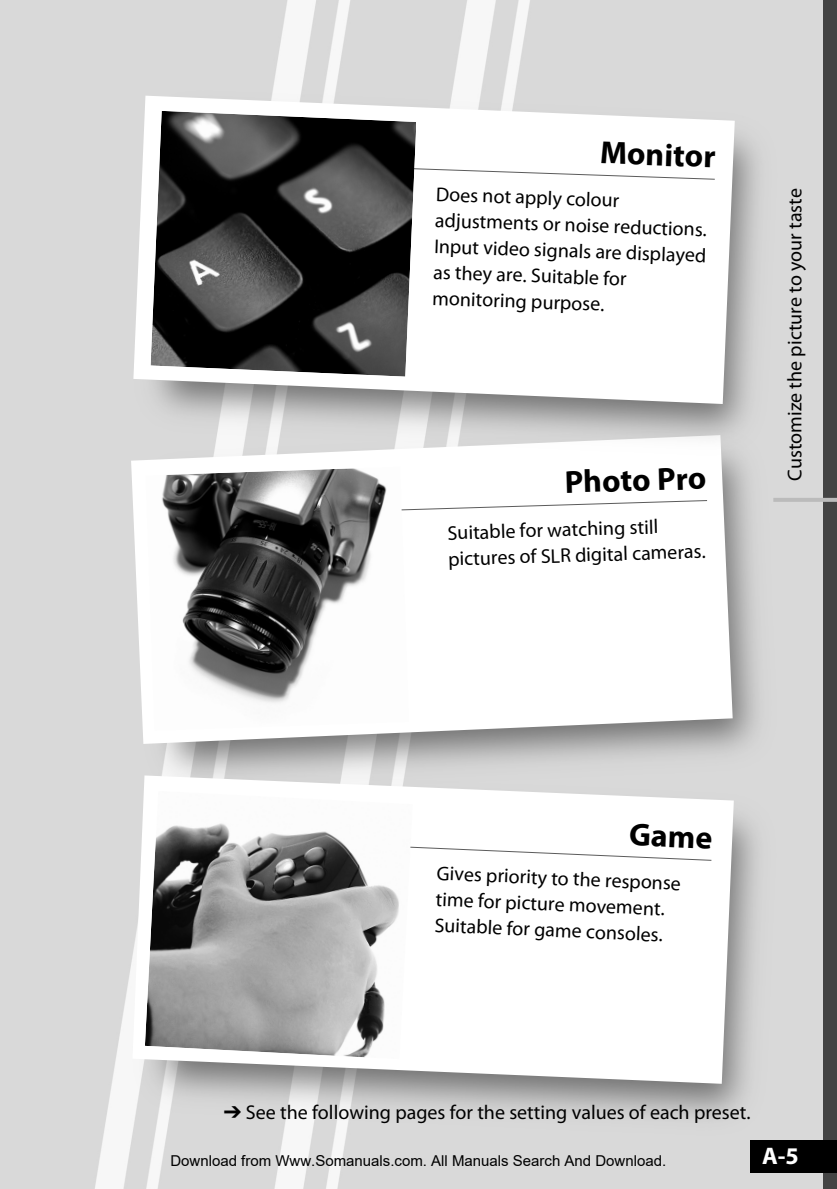
<style>
.page{position:relative;width:837px;height:1189px;background:#fff}
.page>*{position:absolute;margin:0;border:0;box-sizing:border-box;transform-origin:0 0}
.t1{font:700 32px "Myriad Pro";color:#000}
.t2{font:700 24px "Myriad Pro";color:#fff}
.t3{font:20px/26px "Myriad Pro";color:#000}
.t4{font:15px "Arial";color:#000}
</style>
<div class="page">
<img style="left:0;top:0;width:823px;height:1189px">
<img style="left:131px;top:435px;width:601px;height:309px">
<img style="left:133px;top:96px;width:601px;height:308px">
<img style="left:132px;top:775px;width:602px;height:309px">
<div style="left:823px;top:0;width:14px;height:1189px;background:#434343"></div>
<div style="left:750px;top:1140px;width:87px;height:32px;background:#000"></div>
<svg style="left:413px;top:838px;width:299px;height:23px"></svg>
<svg style="left:416px;top:161px;width:300px;height:19px"></svg>
<svg style="left:409px;top:499px;width:299px;height:17px"></svg>
<img style="left:145px;top:791px;width:268px;height:268px">
<img style="left:150px;top:111px;width:266px;height:266px">
<img style="left:145px;top:467px;width:264px;height:264px">
<hr style="left:773px;top:498px;width:64px;height:4px;background:#bbb">
<h1 class="t1" style="left:600px;top:140px;width:117px;rotate:2deg">Monitor</h1>
<p class="t3" style="left:436px;top:183px;width:274px;rotate:2deg">Does not apply colour adjustments or noise reductions.<br>Input video signals are displayed as they are. Suitable for monitoring purpose.</p>
<h1 class="t1" style="left:564px;top:470px;width:143px;rotate:-2deg">Photo Pro</h1>
<p class="t3" style="left:447px;top:522px;width:259px;rotate:-2deg">Suitable for watching still pictures of SLR digital cameras.</p>
<p class="t3" style="left:783px;top:481px;width:294px;rotate:-90deg">Customize the picture to your taste</p>
<h1 class="t1" style="left:629px;top:822px;width:85px;rotate:2deg">Game</h1>
<p class="t3" style="left:437px;top:860px;width:246px;rotate:3deg">Gives priority to the response time for picture movement.<br>Suitable for game consoles.</p>
<p class="t3" style="left:224px;top:1100px;width:528px">➔ See the following pages for the setting values of each preset.</p>
<p class="t4" style="left:170px;top:1152px;width:497px">Download from Www.Somanuals.com. All Manuals Search And Download.</p>
<p class="t2" style="left:762px;top:1147px;width:38px">A-5</p>
</div>
